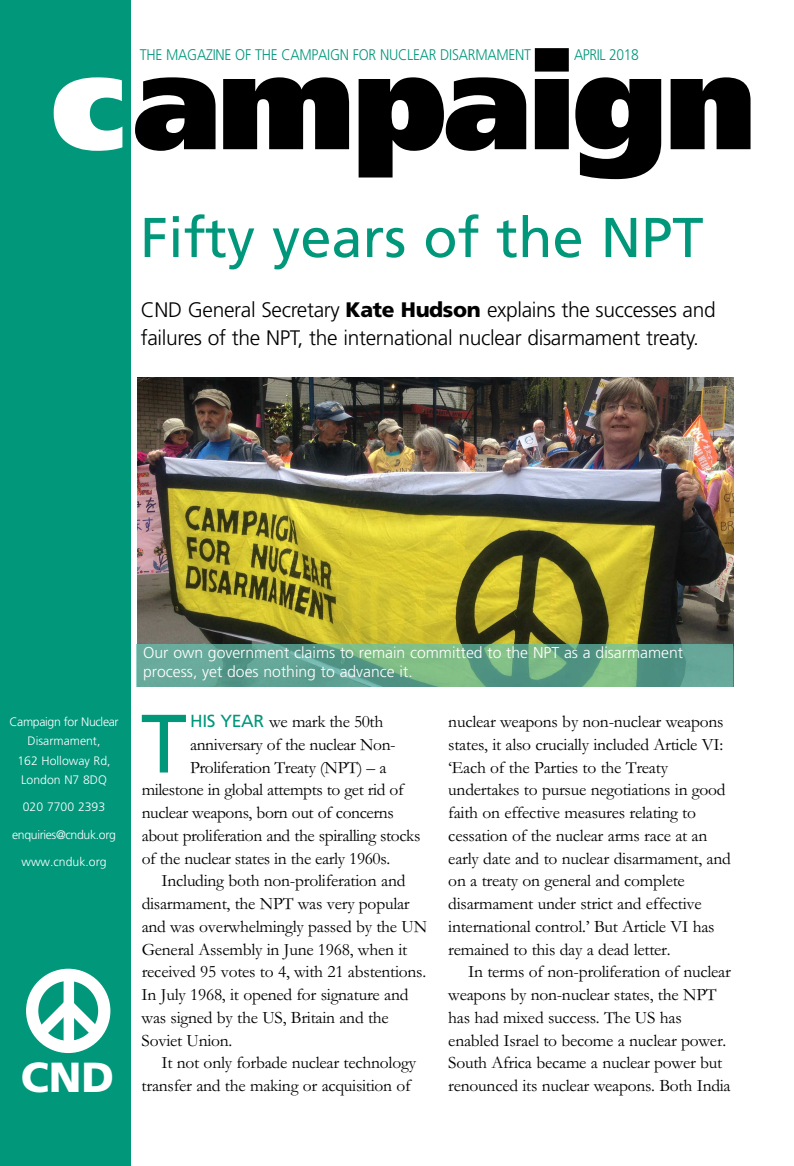
<style>
.page{position:relative;width:794px;height:1166px;background:#fff}
.page>*{position:absolute;margin:0;border:0;box-sizing:border-box;transform-origin:0 0}
.t1{font:900 134.75px "Frutiger";letter-spacing:-.02em;color:#000}
.t2{font:82.6px "Frutiger";color:#00977b}
.t3{font:56px "Frutiger";color:#00977b}
.t4{font:900 42px "Frutiger";color:#fff}
.t5{font:300 21px/28px "Frutiger";letter-spacing:-.015em;color:#000}
.t6{font:17.5px/22.8px "Garamond";letter-spacing:-.015em;color:#000}
.t7{font:300 15.75px/18.9px "Frutiger";color:#fff}
.t8{font:300 15.4px "Frutiger";letter-spacing:-.015em;color:#00977b;scale:.9 1}
.t9{font:300 12.25px/19.2px "Frutiger";color:#fff;text-align:center}
.t10{font:300 12.25px "Frutiger";letter-spacing:-.03em;color:#fff}
.s1{color:#fff}
.s2{font-weight:900}
.s3{font-family:"Frutiger";color:#00977b}
</style>
<div class="page">
<div style="left:0;top:0;width:131px;height:1166px;background:#00977b"></div>
<svg style="left:26px;top:969px;width:84px;height:84px"></svg>
<div style="left:64px;top:973px;width:10px;height:71px;background:#fff"></div>
<img style="left:137px;top:378px;width:596px;height:309px">
<hr style="left:136px;top:644px;width:1px;height:43px;background:#94d3c7">
<img style="left:137px;top:644px;width:595px;height:43px">
<h1 class="t1" style="left:51px;top:48px;width:707px"><span class="s1">c</span>ampaign</h1>
<p class="t8" style="left:140px;top:49px;width:436px">THE MAGAZINE OF THE CAMPAIGN FOR NUCLEAR DISARMAMENT</p>
<p class="t8" style="left:574px;top:49px;width:73px">APRIL 2018</p>
<h3 class="t3" style="left:140px;top:215px;width:565px">Fifty years of the NPT</h3>
<p class="t5" style="left:141px;top:297px;width:576px">CND General Secretary <span class="s2">Kate Hudson</span> explains the successes and failures of the NPT, the international nuclear disarmament treaty.</p>
<p class="t9" style="left:9px;top:713px;width:111px">Campaign for Nuclear<br>Disarmament,<br>162 Holloway Rd,<br>London N7 8DQ</p>
<p class="t9" style="left:23px;top:798px;width:84px">020 7700 2393</p>
<p class="t10" style="left:12px;top:829px;width:105px">enquiries@cnduk.org</p>
<p class="t9" style="left:21px;top:853px;width:87px">www.cnduk.org</p>
<h3 class="t4" style="left:21px;top:1060px;width:95px">CND</h3>
<p class="t7" style="left:143px;top:644px;width:541px">Our own government claims to remain committed to the NPT as a disarmament process, yet does nothing to advance it.</p>
<h2 class="t2" style="left:141px;top:710px;width:47px">T</h2>
<p class="t6" style="left:190px;top:709px;width:195px"><span class="s3">HIS YEAR</span> we mark the 50th</p>
<p class="t6" style="left:190px;top:732px;width:207px">anniversary of the nuclear Non-</p>
<p class="t6" style="left:190px;top:755px;width:198px">Proliferation Treaty (NPT) – a</p>
<p class="t6" style="left:142px;top:778px;width:264px">milestone in global attempts to get rid of</p>
<p class="t6" style="left:142px;top:800px;width:254px">nuclear weapons, born out of concerns</p>
<p class="t6" style="left:142px;top:823px;width:280px">about proliferation and the spiralling stocks</p>
<p class="t6" style="left:142px;top:846px;width:250px">of the nuclear states in the early 1960s.</p>
<p class="t6" style="left:161px;top:869px;width:245px">Including both non-proliferation and</p>
<p class="t6" style="left:142px;top:891px;width:270px">disarmament, the NPT was very popular</p>
<p class="t6" style="left:142px;top:914px;width:287px">and was overwhelmingly passed by the UN</p>
<p class="t6" style="left:142px;top:937px;width:267px">General Assembly in June 1968, when it</p>
<p class="t6" style="left:142px;top:960px;width:286px">received 95 votes to 4, with 21 abstentions.</p>
<p class="t6" style="left:142px;top:982px;width:268px">In July 1968, it opened for signature and</p>
<p class="t6" style="left:142px;top:1005px;width:249px">was signed by the US, Britain and the</p>
<p class="t6" style="left:142px;top:1028px;width:92px">Soviet Union.</p>
<p class="t6" style="left:161px;top:1051px;width:256px">It not only forbade nuclear technology</p>
<p class="t6" style="left:142px;top:1073px;width:271px">transfer and the making or acquisition of</p>
<p class="t6" style="left:448px;top:709px;width:284px">nuclear weapons by non-nuclear weapons states, it also crucially included Article VI: ‘Each of the Parties to the Treaty undertakes to pursue negotiations in good faith on effective measures relating to cessation of the nuclear arms race at an early date and to nuclear disarmament, and on a treaty on general and complete disarmament under strict and effective international control.’ But Article VI has remained to this day a dead letter.</p>
<p class="t6" style="left:448px;top:960px;width:284px;text-indent:20px">In terms of non-proliferation of nuclear weapons by non-nuclear states, the NPT has had mixed success. The US has enabled Israel to become a nuclear power.<br>South Africa became a nuclear power but renounced its nuclear weapons. Both India</p>
</div>
